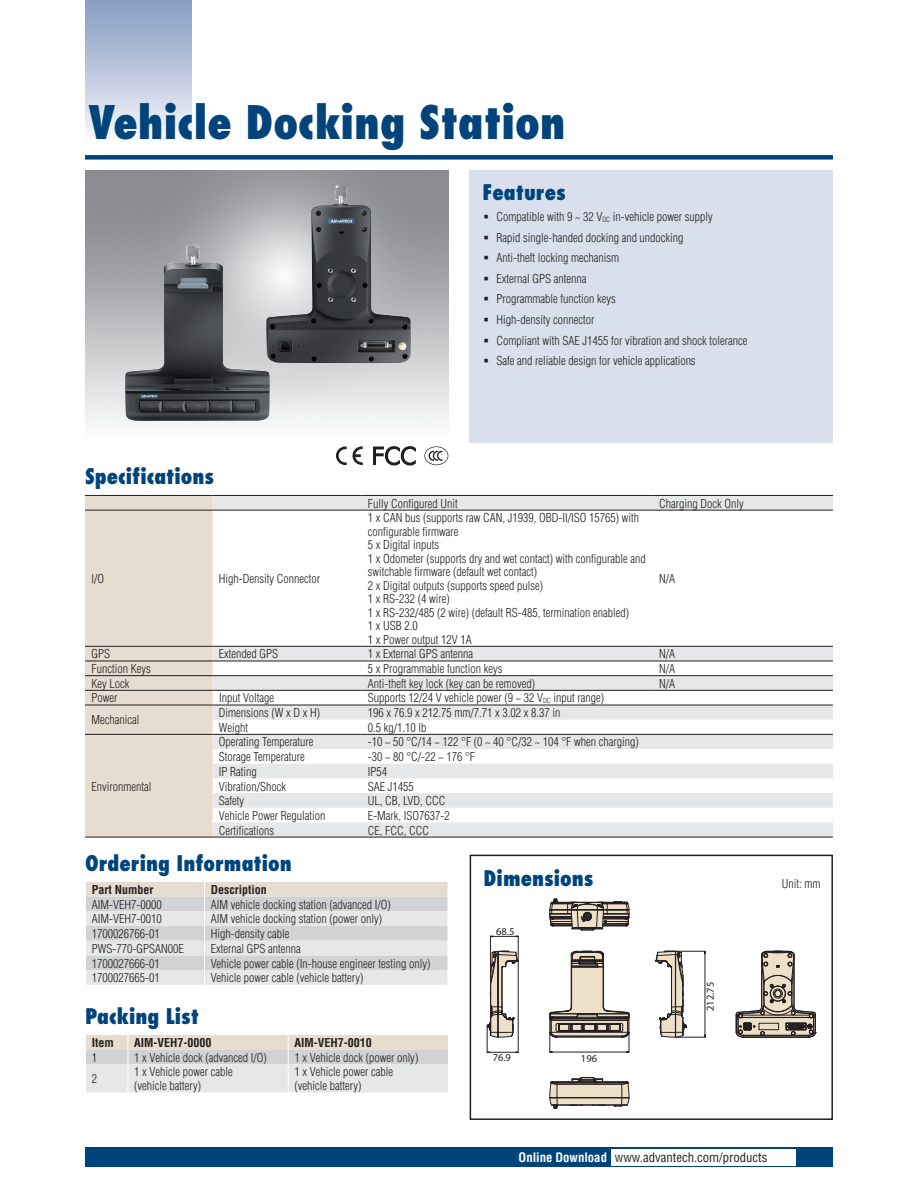
<style>
.page{position:relative;width:918px;height:1188px;background:#fff}
.page>*{position:absolute;margin:0;border:0;box-sizing:border-box;transform-origin:0 0}
.t1{font:800 condensed 45px "Futura";color:#00447b}
.t2{font:800 condensed 21px "Futura";color:#00447b}
.t3{font:condensed 12.75px "Helvetica";color:#231f20}
.t4{font:300 condensed 12px/13.5px "Helvetica";color:#231f20}
.t5{font:700 condensed 12px "Helvetica";color:#231f20}
.t6{font:10.5px "Myriad";color:#231f20}
.s1{font-weight:700;color:#fff}
</style>
<div class="page">
<div style="left:85px;top:155px;width:748px;height:5px;background:#00447b"></div>
<div style="left:85px;top:1147px;width:748px;height:20px;background:#00447b"></div>
<div style="left:611px;top:1149px;width:184px;height:16px;background:#fff"></div>
<div style="left:85px;top:0;width:106px;height:143px;background:linear-gradient(to bottom,#849bc1,#f9fafc)"></div>
<div style="left:470px;top:170px;width:363px;height:272px;background:#d9dfec"></div>
<div style="left:470px;top:855px;width:363px;height:265px;border:2px solid #231f20"></div>
<div style="left:85px;top:496px;width:128px;height:341px;background:#e6dccf"></div>
<svg style="left:213px;top:496px;width:620px;height:341px"></svg>
<hr style="left:85px;top:495px;width:128px;height:1px;background:#231f20">
<hr style="left:213px;top:495px;width:148px;height:1px;background:#231f20">
<hr style="left:361px;top:495px;width:292px;height:1px;background:#231f20">
<hr style="left:653px;top:495px;width:180px;height:1px;background:#231f20">
<hr style="left:85px;top:510px;width:128px;height:1px;background:#231f20">
<hr style="left:213px;top:510px;width:148px;height:1px;background:#231f20">
<hr style="left:361px;top:510px;width:292px;height:1px;background:#231f20">
<hr style="left:653px;top:510px;width:180px;height:1px;background:#231f20">
<hr style="left:85px;top:646px;width:128px;height:1px;background:#231f20">
<hr style="left:213px;top:646px;width:148px;height:1px;background:#231f20">
<hr style="left:361px;top:646px;width:292px;height:1px;background:#231f20">
<hr style="left:653px;top:646px;width:180px;height:1px;background:#231f20">
<hr style="left:85px;top:661px;width:128px;height:1px;background:#231f20">
<hr style="left:213px;top:661px;width:148px;height:1px;background:#231f20">
<hr style="left:361px;top:661px;width:292px;height:1px;background:#231f20">
<hr style="left:653px;top:661px;width:180px;height:1px;background:#231f20">
<hr style="left:85px;top:675px;width:128px;height:1px;background:#231f20">
<hr style="left:213px;top:675px;width:148px;height:1px;background:#231f20">
<hr style="left:361px;top:675px;width:292px;height:1px;background:#231f20">
<hr style="left:653px;top:675px;width:180px;height:1px;background:#231f20">
<hr style="left:85px;top:690px;width:128px;height:1px;background:#231f20">
<hr style="left:213px;top:690px;width:148px;height:1px;background:#231f20">
<hr style="left:361px;top:690px;width:292px;height:1px;background:#231f20">
<hr style="left:653px;top:690px;width:180px;height:1px;background:#231f20">
<hr style="left:85px;top:705px;width:128px;height:1px;background:#231f20">
<hr style="left:213px;top:705px;width:148px;height:1px;background:#231f20">
<hr style="left:361px;top:705px;width:292px;height:1px;background:#231f20">
<hr style="left:653px;top:705px;width:180px;height:1px;background:#231f20">
<hr style="left:85px;top:734px;width:128px;height:1px;background:#231f20">
<hr style="left:85px;top:837px;width:128px;height:1px;background:#231f20">
<hr style="left:213px;top:734px;width:148px;height:1px;background:#231f20">
<hr style="left:361px;top:734px;width:292px;height:1px;background:#231f20">
<hr style="left:653px;top:734px;width:180px;height:1px;background:#231f20">
<hr style="left:213px;top:837px;width:148px;height:1px;background:#231f20">
<hr style="left:361px;top:837px;width:292px;height:1px;background:#231f20">
<hr style="left:653px;top:837px;width:180px;height:1px;background:#231f20">
<svg style="left:86px;top:882px;width:362px;height:103px;background:#dddcdc"></svg>
<svg style="left:86px;top:1035px;width:362px;height:57px;background:#e0dfdd"></svg>
<img style="left:125px;top:245px;width:145px;height:176px">
<img style="left:266px;top:185px;width:145px;height:178px">
<svg style="left:549px;top:950px;width:81px;height:103px"></svg>
<hr style="left:550px;top:1052px;width:79px;height:1px;background:#231f20">
<svg style="left:655px;top:950px;width:51px;height:88px"></svg>
<hr style="left:705px;top:951px;width:1px;height:86px;background:#231f20">
<svg style="left:487px;top:936px;width:32px;height:117px"></svg>
<hr style="left:487px;top:1052px;width:31px;height:1px;background:#231f20">
<svg style="left:549px;top:898px;width:81px;height:33px"></svg>
<svg style="left:549px;top:1077px;width:81px;height:32px"></svg>
<svg style="left:735px;top:950px;width:82px;height:88px"></svg>
<svg style="left:336px;top:447px;width:11px;height:18px"></svg>
<svg style="left:353px;top:446px;width:10px;height:19px"></svg>
<svg style="left:373px;top:446px;width:43px;height:20px"></svg>
<svg style="left:424px;top:446px;width:24px;height:19px"></svg>
<h1 class="t1" style="left:89px;top:94px;width:478px">Vehicle Docking Station</h1>
<h2 class="t2" style="left:482px;top:179px;width:85px">Features</h2>
<h2 class="t2" style="left:85px;top:463px;width:131px">Specifications</h2>
<p class="t4" style="left:91px;top:572px;width:14px">I/O</p>
<p class="t4" style="left:219px;top:572px;width:103px">High-Density Connector</p>
<p class="t4" style="left:496px;top:206px;width:253px;line-height:20.7px">Compatible with 9 ~ 32 V<sub>DC</sub> in-vehicle power supply<br>Rapid single-handed docking and undocking<br>Anti-theft locking mechanism<br>External GPS antenna<br>Programmable function keys<br>High-density connector<br>Compliant with SAE J1455 for vibration and shock tolerance Safe and reliable design for vehicle applications</p>
<p class="t4" style="left:368px;top:496px;width:91px">Fully Configured Unit</p>
<p class="t4" style="left:659px;top:496px;width:86px">Charging Dock Only</p>
<p class="t4" style="left:368px;top:511px;width:280px">1 x CAN bus (supports raw CAN, J1939, OBD-II/ISO 15765) with configurable firmware<br>5 x Digital inputs<br>1 x Odometer (supports dry and wet contact) with configurable and switchable firmware (default wet contact)<br>2 x Digital outputs (supports speed pulse)<br>1 x RS-232 (4 wire)<br>1 x RS-232/485 (2 wire) (default RS-485, termination enabled)<br>1 x USB 2.0<br>1 x Power output 12V 1A</p>
<p class="t4" style="left:659px;top:572px;width:18px">N/A</p>
<p class="t4" style="left:91px;top:647px;width:20px">GPS</p>
<p class="t4" style="left:219px;top:647px;width:61px">Extended GPS</p>
<p class="t4" style="left:368px;top:647px;width:107px">1 x External GPS antenna</p>
<p class="t4" style="left:659px;top:647px;width:18px">N/A</p>
<p class="t4" style="left:91px;top:662px;width:61px">Function Keys</p>
<p class="t4" style="left:368px;top:662px;width:136px">5 x Programmable function keys</p>
<p class="t4" style="left:659px;top:662px;width:18px">N/A</p>
<p class="t4" style="left:91px;top:677px;width:39px">Key Lock</p>
<p class="t4" style="left:368px;top:677px;width:169px">Anti-theft key lock (key can be removed)</p>
<p class="t4" style="left:659px;top:677px;width:18px">N/A</p>
<p class="t4" style="left:91px;top:691px;width:28px">Power</p>
<p class="t4" style="left:219px;top:691px;width:57px">Input Voltage</p>
<p class="t4" style="left:368px;top:691px;width:238px">Supports 12/24 V vehicle power (9 ~ 32 V<sub>DC</sub> input range)</p>
<p class="t4" style="left:91px;top:713px;width:49px">Mechanical</p>
<p class="t4" style="left:219px;top:706px;width:103px">Dimensions (W x D x H)</p>
<p class="t4" style="left:368px;top:706px;width:194px">196 x 76.9 x 212.75 mm/7.71 x 3.02 x 8.37 in</p>
<p class="t4" style="left:219px;top:721px;width:31px">Weight</p>
<p class="t4" style="left:368px;top:721px;width:60px">0.5 kg/1.10 lb</p>
<p class="t4" style="left:219px;top:735px;width:96px">Operating Temperature</p>
<p class="t4" style="left:368px;top:735px;width:273px">-10 ~ 50 °C/14 ~ 122 °F (0 ~ 40 °C/32 ~ 104 °F when charging)</p>
<p class="t4" style="left:219px;top:750px;width:87px">Storage Temperature</p>
<p class="t4" style="left:368px;top:750px;width:109px">-30 ~ 80 °C/-22 ~ 176 °F</p>
<p class="t4" style="left:219px;top:765px;width:39px">IP Rating</p>
<p class="t4" style="left:368px;top:765px;width:21px">IP54</p>
<p class="t4" style="left:219px;top:779px;width:69px">Vibration/Shock</p>
<p class="t4" style="left:368px;top:779px;width:47px">SAE J1455</p>
<p class="t4" style="left:219px;top:794px;width:27px">Safety</p>
<p class="t4" style="left:368px;top:794px;width:79px">UL, CB, LVD, CCC</p>
<p class="t4" style="left:219px;top:809px;width:108px">Vehicle Power Regulation</p>
<p class="t4" style="left:368px;top:809px;width:83px">E-Mark, ISO7637-2</p>
<p class="t4" style="left:219px;top:823px;width:57px">Certifications</p>
<p class="t4" style="left:368px;top:823px;width:63px">CE, FCC, CCC</p>
<h2 class="t2" style="left:85px;top:850px;width:208px">Ordering Information</h2>
<p class="t5" style="left:92px;top:882px;width:63px">Part Number</p>
<p class="t5" style="left:211px;top:882px;width:57px">Description</p>
<p class="t4" style="left:92px;top:898px;width:71px">AIM-VEH7-0000</p>
<p class="t4" style="left:211px;top:898px;width:181px">AIM vehicle docking station (advanced I/O)</p>
<p class="t4" style="left:92px;top:912px;width:71px">AIM-VEH7-0010</p>
<p class="t4" style="left:211px;top:912px;width:173px">AIM vehicle docking station (power only)</p>
<p class="t4" style="left:92px;top:927px;width:69px">1700026766-01</p>
<p class="t4" style="left:211px;top:927px;width:80px">High-density cable</p>
<p class="t4" style="left:92px;top:942px;width:93px">PWS-770-GPSAN00E</p>
<p class="t4" style="left:211px;top:942px;width:91px">External GPS antenna</p>
<p class="t4" style="left:92px;top:956px;width:69px">1700027666-01</p>
<p class="t4" style="left:211px;top:956px;width:221px">Vehicle power cable (In-house engineer testing only)</p>
<p class="t4" style="left:92px;top:971px;width:69px">1700027665-01</p>
<p class="t4" style="left:211px;top:971px;width:154px">Vehicle power cable (vehicle battery)</p>
<h2 class="t2" style="left:85px;top:1003px;width:116px">Packing List</h2>
<p class="t5" style="left:92px;top:1035px;width:24px">Item</p>
<p class="t5" style="left:134px;top:1035px;width:79px">AIM-VEH7-0000</p>
<p class="t5" style="left:295px;top:1035px;width:79px">AIM-VEH7-0010</p>
<p class="t4" style="left:92px;top:1051px;width:7px">1</p>
<p class="t4" style="left:134px;top:1051px;width:134px">1 x Vehicle dock (advanced I/O)</p>
<p class="t4" style="left:295px;top:1051px;width:125px">1 x Vehicle dock (power only)</p>
<p class="t4" style="left:92px;top:1072px;width:7px">2</p>
<p class="t4" style="left:134px;top:1065px;width:100px">1 x Vehicle power cable (vehicle battery)</p>
<p class="t4" style="left:295px;top:1065px;width:100px">1 x Vehicle power cable (vehicle battery)</p>
<p class="t4" style="left:91px;top:779px;width:61px">Environmental</p>
<h2 class="t2" style="left:484px;top:865px;width:111px">Dimensions</h2>
<p class="t4" style="left:782px;top:877px;width:40px">Unit: mm</p>
<p class="t6" style="left:496px;top:926px;width:20px">68.5</p>
<p class="t6" style="left:705px;top:1011px;width:31px;rotate:-90deg">212.75</p>
<p class="t6" style="left:493px;top:1052px;width:20px">76.9</p>
<p class="t6" style="left:581px;top:1053px;width:18px">196</p>
<p class="t3" style="left:519px;top:1149px;width:250px"><span class="s1">Online Download</span> www.advantech.com/products</p>
</div>
